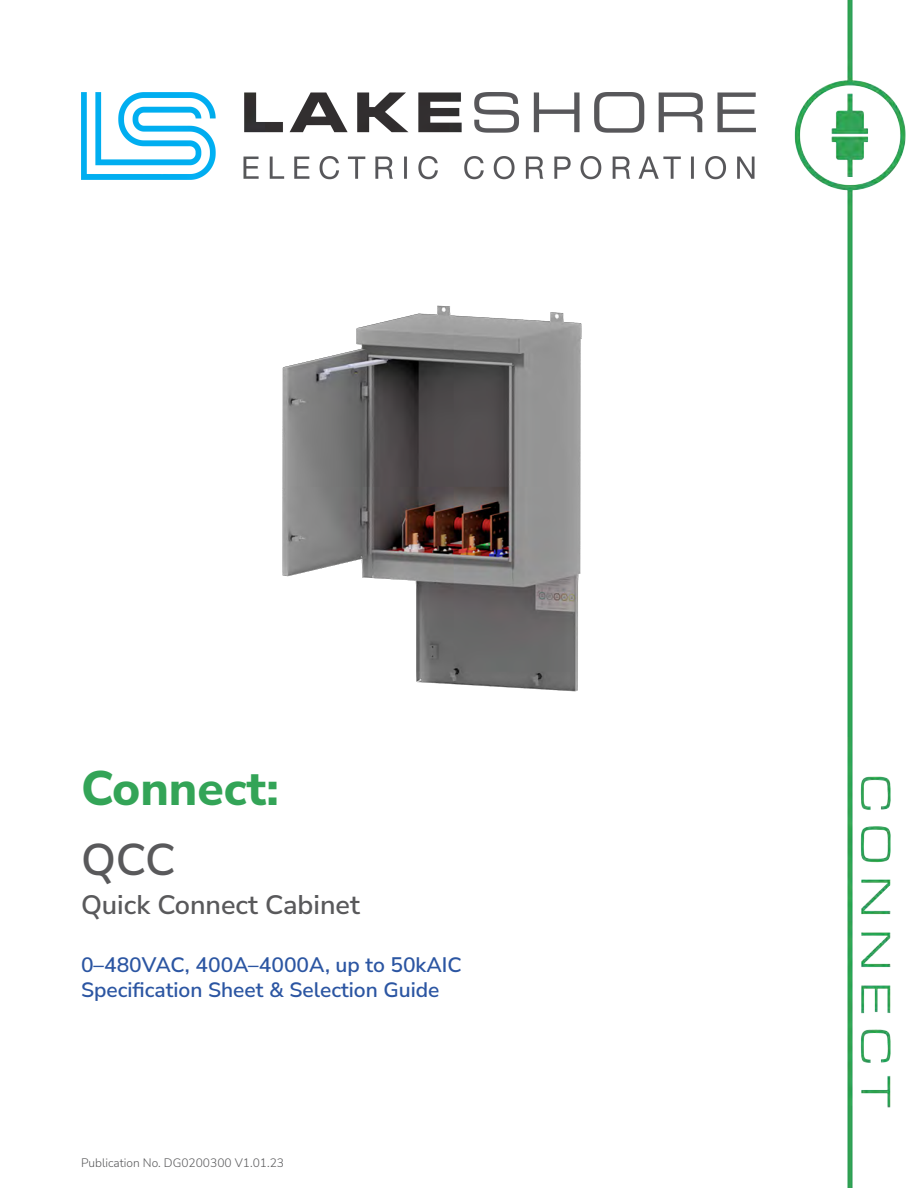
<style>
.page{position:relative;width:918px;height:1188px;background:#fff}
.page>*{position:absolute;margin:0;border:0;box-sizing:border-box;transform-origin:0 0}
.t1{font:800 48px "Nunito Sans";color:#33a457}
.t2{font:600 45px "Nunito Sans";color:#59595b}
.t3{font:600 27px "Nunito Sans";color:#59595b}
.t4{font:600 21px "Nunito Sans";color:#2b55a2}
.t5{font:300 12px "Nunito Sans";color:#59595b}
</style>
<div class="page">
<img style="left:81px;top:93px;width:675px;height:86px">
<img style="left:282px;top:305px;width:300px;height:387px">
<img style="left:794px;top:0;width:112px;height:1188px">
<p class="t1" style="left:81px;top:754px;width:199px">Connect:</p>
<p class="t2" style="left:81px;top:828px;width:96px">QCC</p>
<p class="t3" style="left:81px;top:885px;width:280px">Quick Connect Cabinet</p>
<p class="t4" style="left:81px;top:950px;width:382px">0–480VAC, 400A–4000A, up to 50kAIC</p>
<p class="t4" style="left:81px;top:975px;width:360px">Specification Sheet &amp; Selection Guide</p>
<p class="t5" style="left:81px;top:1155px;width:205px">Publication No. DG0200300 V1.01.23</p>
</div>
